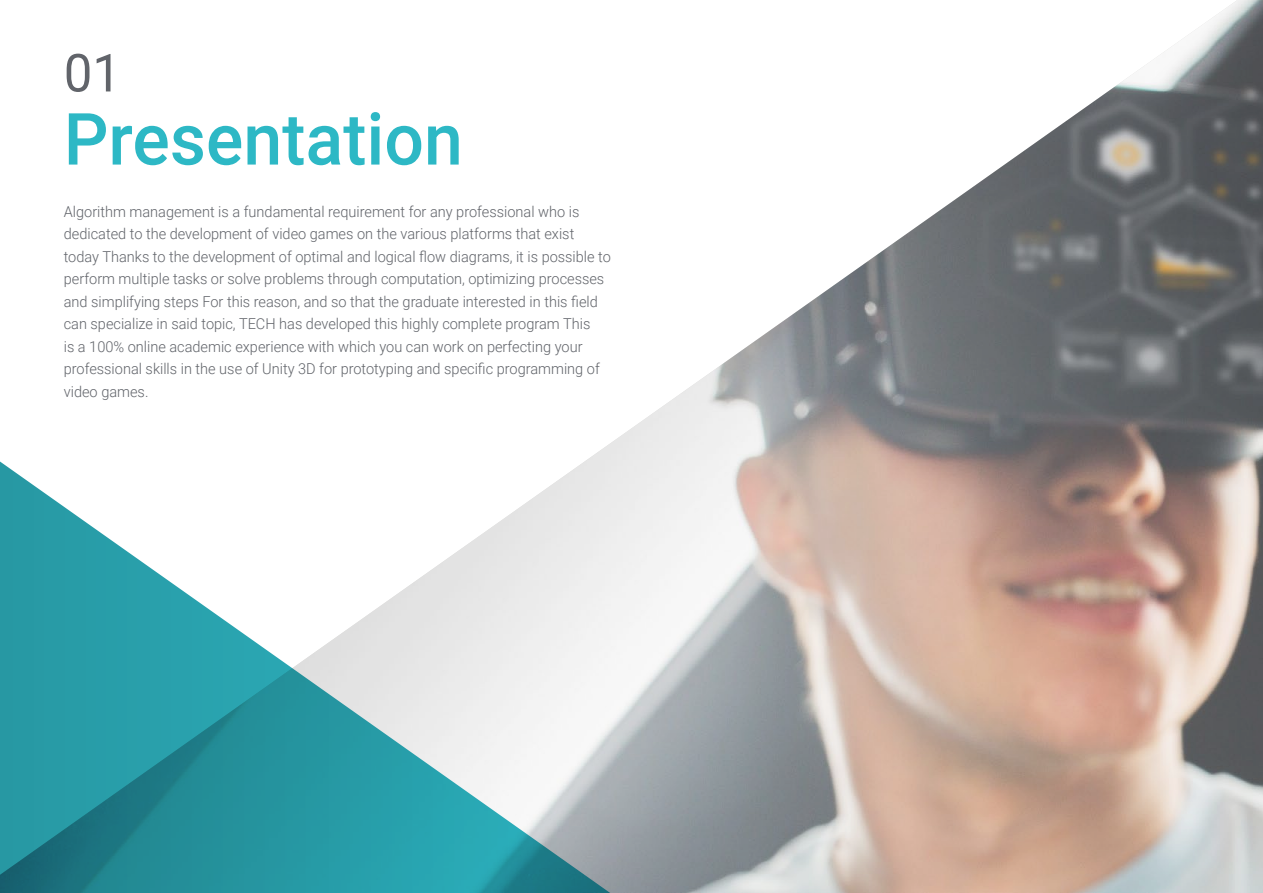
<style>
.page{position:relative;width:1263px;height:893px;background:#fff}
.page>*{position:absolute;margin:0;border:0;box-sizing:border-box;transform-origin:0 0}
.t1{font:500 72px "Roboto";color:#2db8c5}
.t2{font:52.5px "Roboto";color:#61646a}
.t3{font:300 15px/22.5px "Roboto";color:#61646a}
</style>
<div class="page">
<img style="left:607px;top:0;width:656px;height:893px">
<svg style="left:0;top:446px;width:640px;height:447px"></svg>
<h2 class="t2" style="left:64px;top:36px;width:59px">01</h2>
<h1 class="t1" style="left:64px;top:89px;width:401px">Presentation</h1>
<p class="t3" style="left:64px;top:200px;width:549px">Algorithm management is a fundamental requirement for any professional who is dedicated to the development of video games on the various platforms that exist today Thanks to the development of optimal and logical flow diagrams, it is possible to perform multiple tasks or solve problems through computation, optimizing processes and simplifying steps For this reason, and so that the graduate interested in this field can specialize in said topic, TECH has developed this highly complete program This<br>is a 100% online academic experience with which you can work on perfecting your professional skills in the use of Unity 3D for prototyping and specific programming of video games.</p>
</div>
